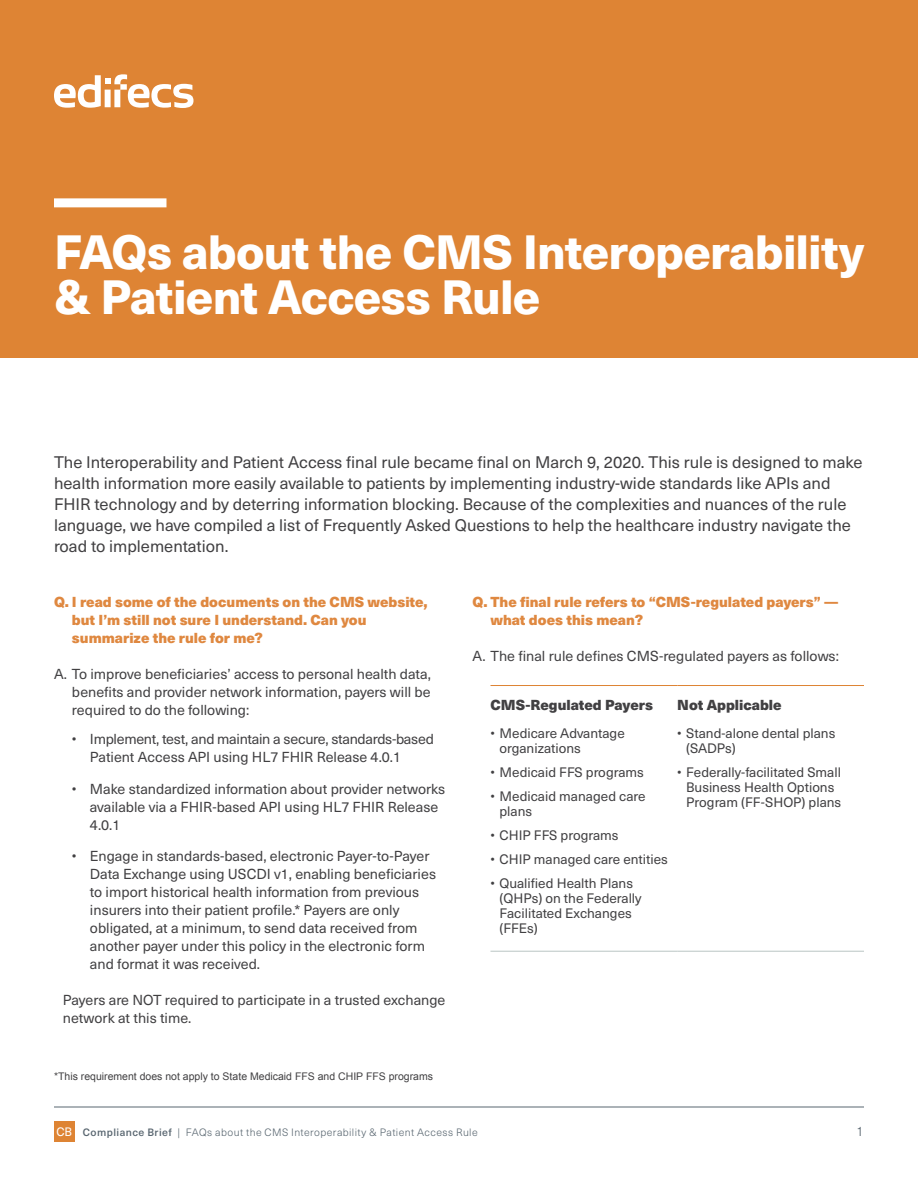
<style>
.page{position:relative;width:918px;height:1188px;background:#fff}
.page>*{position:absolute;margin:0;border:0;box-sizing:border-box;transform-origin:0 0}
.t1{font:800 47.25px/45px "Neue Haas Unica Pro";letter-spacing:-.02em;color:#fff}
.t2{font:16.5px/21px "Neue Haas Unica Pro";color:#414042}
.t3{font:14.25px/18px "Neue Haas Unica Pro";color:#414042}
.t4{font:900 14.25px/18px "Neue Haas Unica Pro";color:#df8840}
.t5{font:14.25px/18px "Neue Haas Unica Pro";letter-spacing:-.02em;color:#414042}
.t6{font:900 14.25px "Neue Haas Unica Pro";color:#414042}
.t7{font:13.5px/15px "Neue Haas Unica Pro";color:#414042}
.t8{font:300 13.5px "Neue Haas Unica Pro";color:#596670}
.t9{font:300 10.5px "Neue Haas Unica Pro";letter-spacing:.04em;color:#596670}
.t10{font:10.5px "Arial";color:#414042}
.s1{font-weight:400;font-size:12px;color:#fff}
.s2{font-weight:500}
</style>
<div class="page">
<div style="left:0;top:0;width:918px;height:358px;background:#de8434"></div>
<hr style="left:54px;top:1107px;width:810px;height:1px;background:#596670">
<div style="left:54px;top:1121px;width:21px;height:21px;background:#de8434"></div>
<svg style="left:54px;top:74px;width:140px;height:34px"></svg>
<div style="left:54px;top:198px;width:112px;height:9px;background:#fff"></div>
<hr style="left:490px;top:685px;width:187px;height:1px;background:#de8434">
<hr style="left:677px;top:685px;width:187px;height:1px;background:#de8434">
<hr style="left:490px;top:951px;width:187px;height:1px;background:#b9c5c3">
<hr style="left:677px;top:951px;width:187px;height:1px;background:#b9c5c3">
<h1 class="t1" style="left:54px;top:230px;width:812px">FAQs about the CMS Interoperability &amp; Patient Access Rule</h1>
<p class="t2" style="left:54px;top:452px;width:810px">The Interoperability and Patient Access final rule became final on March 9, 2020. This rule is designed to make health information more easily available to patients by implementing industry-wide standards like APIs and FHIR technology and by deterring information blocking. Because of the complexities and nuances of the rule language, we have compiled a list of Frequently Asked Questions to help the healthcare industry navigate the road to implementation.</p>
<p class="t4" style="left:72px;top:593px;width:357px;text-indent:-18px">Q. I read some of the documents on the CMS website, but I’m still not sure I understand. Can you summarize the rule for me?</p>
<p class="t3" style="left:72px;top:665px;width:360px;text-align:justify;text-indent:-18px">A. To improve beneficiaries’ access to personal health data, benefits and provider network information, payers will be required to do the following:</p>
<p class="t5" style="left:90px;top:731px;width:346px;text-indent:-18px">• Implement, test, and maintain a secure, standards-based<br>Patient Access API using HL7 FHIR Release 4.0.1</p>
<p class="t3" style="left:90px;top:780px;width:357px;text-indent:-18px">• Make standardized information about provider networks available via a FHIR-based API using HL7 FHIR Release<br>4.0.1</p>
<p class="t3" style="left:90px;top:848px;width:348px;text-indent:-18px">• Engage in standards-based, electronic Payer-to-Payer Data Exchange using USCDI v1, enabling beneficiaries to import historical health information from previous insurers into their patient profile.* Payers are only obligated, at a minimum, to send data received from another payer under this policy in the electronic form and format it was received.</p>
<p class="t3" style="left:63px;top:992px;width:384px">Payers are NOT required to participate in a trusted exchange network at this time.</p>
<p class="t10" style="left:54px;top:1069px;width:381px">*This requirement does not apply to State Medicaid FFS and CHIP FFS programs</p>
<p class="t4" style="left:490px;top:593px;width:349px;text-indent:-18px">Q. The final rule refers to “CMS-regulated payers” — what does this mean?</p>
<p class="t3" style="left:472px;top:647px;width:368px">A. The final rule defines CMS-regulated payers as follows:</p>
<p class="t6" style="left:490px;top:696px;width:164px">CMS-Regulated Payers</p>
<p class="t6" style="left:677px;top:696px;width:106px">Not Applicable</p>
<p class="t7" style="left:500px;top:726px;width:127px;text-indent:-9px">• Medicare Advantage organizations</p>
<p class="t7" style="left:490px;top:765px;width:155px">• Medicaid FFS programs</p>
<p class="t7" style="left:500px;top:789px;width:148px;text-indent:-9px">• Medicaid managed care plans</p>
<p class="t7" style="left:490px;top:828px;width:130px">• CHIP FFS programs</p>
<p class="t7" style="left:490px;top:852px;width:179px">• CHIP managed care entities</p>
<p class="t7" style="left:500px;top:876px;width:144px;text-indent:-9px">• Qualified Health Plans (QHPs) on the Federally<br>Facilitated Exchanges (FFEs)</p>
<p class="t7" style="left:686px;top:726px;width:151px;text-indent:-9px">• Stand-alone dental plans (SADPs)</p>
<p class="t7" style="left:686px;top:765px;width:157px;text-indent:-9px">• Federally-facilitated Small<br>Business Health Options<br>Program (FF-SHOP) plans</p>
<p class="t9" style="left:57px;top:1126px;width:423px"><span class="s1">CB</span> <span class="s2">Compliance Brief</span> | FAQs about the CMS Interoperability &amp; Patient Access Rule</p>
<p class="t8" style="left:857px;top:1123px;width:9px">1</p>
</div>
